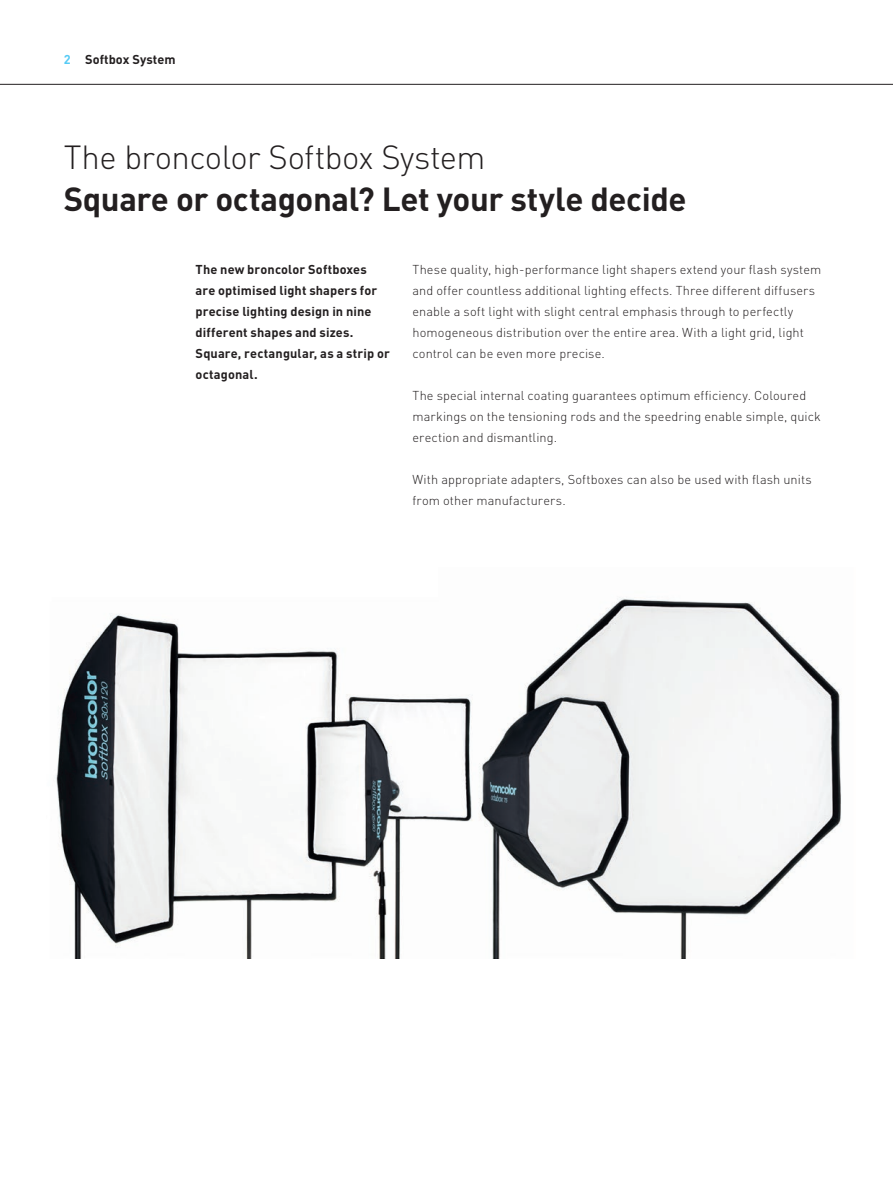
<style>
.page{position:relative;width:893px;height:1191px;background:#fff}
.page>*{position:absolute;margin:0;border:0;box-sizing:border-box;transform-origin:0 0}
.t1{font:700 33px "DIN";letter-spacing:-.015em;color:#231f20}
.t2{font:300 33px "DIN";letter-spacing:-.02em;color:#231f20}
.t3{font:300 12.75px/21px "DIN";letter-spacing:.01em;color:#231f20}
.t4{font:700 12.75px/21px "DIN";letter-spacing:.01em;color:#231f20}
.s1{color:#56cbf5}
</style>
<div class="page">
<img style="left:56px;top:597px;width:786px;height:361px">
<hr style="left:0;top:84px;width:893px;height:1px;background:#231f20">
<p class="t4" style="left:64px;top:48px;width:113px"><span class="s1">2</span> Softbox System</p>
<h1 class="t2" style="left:64px;top:136px;width:423px">The broncolor Softbox System</h1>
<h1 class="t1" style="left:64px;top:177px;width:624px">Square or octagonal? Let your style decide</h1>
<p class="t4" style="left:196px;top:258px;width:196px">The new broncolor Softboxes<br>are optimised light shapers for precise lighting design in nine different shapes and sizes.<br>Square, rectangular, as a strip or octagonal.</p>
<p class="t3" style="left:412px;top:258px;width:410px">These quality, high-performance light shapers extend your flash system and offer countless additional lighting effects. Three different diffusers enable a soft light with slight central emphasis through to perfectly homogeneous distribution over the entire area. With a light grid, light control can be even more precise.</p>
<p class="t3" style="left:412px;top:384px;width:410px">The special internal coating guarantees optimum efficiency. Coloured markings on the tensioning rods and the speedring enable simple, quick erection and dismantling.</p>
<p class="t3" style="left:412px;top:468px;width:401px">With appropriate adapters, Softboxes can also be used with flash units from other manufacturers.</p>
</div>
